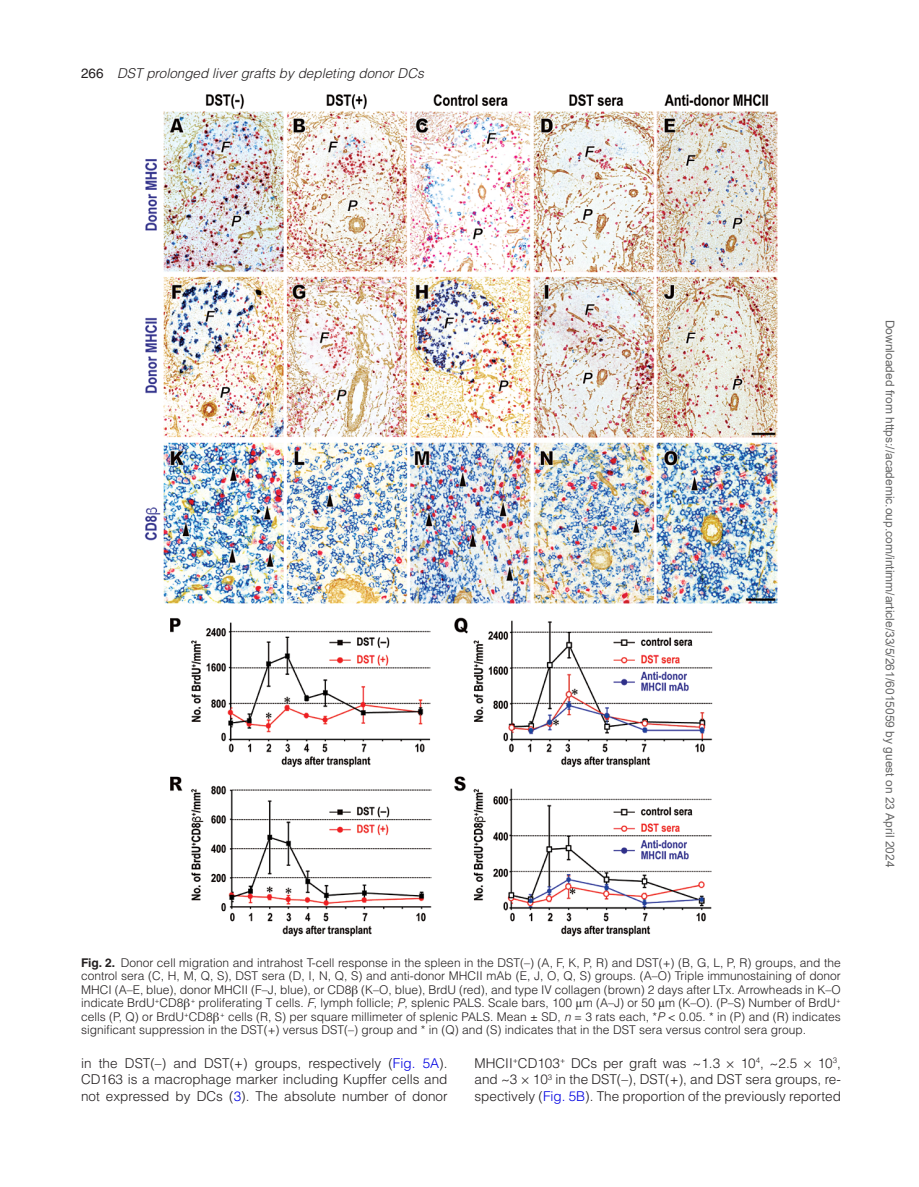
<style>
.page{position:relative;width:919px;height:1187px;background:#fff}
.page>*{position:absolute;margin:0;border:0;box-sizing:border-box;transform-origin:0 0}
.t1{font:300 13.5px/16.5px "Helvetica LT Std";color:#231f20;text-align:justify}
.t2{font:italic 300 13.5px "Helvetica LT Std";color:#231f20}
.t3{font:300 12px/13.5px "Helvetica LT Std";color:#231f20;text-align:justify}
.t4{font:12px "Arial";color:#666}
.s1{font-weight:400;font-style:normal}
.s2{font-weight:700}
.s3{font-family:"Gandhari Unicode";font-weight:400}
.s4{font-style:italic}
.s5{color:#0000e1}
</style>
<div class="page">
<img style="left:145px;top:94px;width:632px;height:842px">
<p class="t2" style="left:81px;top:65px;width:344px"><span class="s1">266</span> DST prolonged liver grafts by depleting donor DCs</p>
<p class="t3" style="left:81px;top:955px;width:761px"><span class="s2">Fig. 2.</span> Donor cell migration and intrahost T-cell response in the spleen in the DST(–) (A, F, K, P, R) and DST(+) (B, G, L, P, R) groups, and the control sera (C, H, M, Q, S), DST sera (D, I, N, Q, S) and anti-donor MHCII mAb (E, J, O, Q, S) groups. (A–O) Triple immunostaining of donor MHCI (A–E, blue), donor MHCII (F–J, blue), or CD8<span class="s3">β</span> (K–O, blue), BrdU (red), and type IV collagen (brown) 2 days after LTx. Arrowheads in K–O indicate BrdU<sup>+</sup>CD8<span class="s3">β</span><sup>+</sup> proliferating T cells. <span class="s4">F</span>, lymph follicle; <span class="s4">P</span>, splenic PALS. Scale bars, 100 <span class="s3">μ</span>m (A–J) or 50 <span class="s3">μ</span>m (K–O). (P–S) Number of BrdU<sup>+ </sup>cells (P, Q) or BrdU<sup>+</sup>CD8<span class="s3">β</span><sup>+</sup> cells (R, S) per square millimeter of splenic PALS. Mean ± SD, <span class="s4">n</span> = 3 rats each, *<span class="s4">P</span> &lt; 0.05. * in (P) and (R) indicates significant suppression in the DST(+) versus DST(–) group and * in (Q) and (S) indicates that in the DST sera versus control sera group.</p>
<p class="t1" style="left:81px;top:1054px;width:368px">in the DST(–) and DST(+) groups, respectively (<span class="s5">Fig. 5A</span>).<br>CD163 is a macrophage marker including Kupffer cells and not expressed by DCs (<span class="s5">3</span>). The absolute number of donor</p>
<p class="t1" style="left:474px;top:1054px;width:368px">MHCII<sup>+</sup>CD103<sup>+</sup> DCs per graft was ~1.3 × 10<sup>4</sup>, ~2.5 × 10<sup>3</sup>, and ~3 × 10<sup>3</sup> in the DST(–), DST(+), and DST sera groups, re&shy;spectively (<span class="s5">Fig. 5B</span>). The proportion of the previously reported</p>
<p class="t4" style="left:894px;top:320px;width:549px;rotate:90deg">Downloaded from https://academic.oup.com/intimm/article/33/5/261/6015059 by guest on 23 April 2024</p>
</div>
